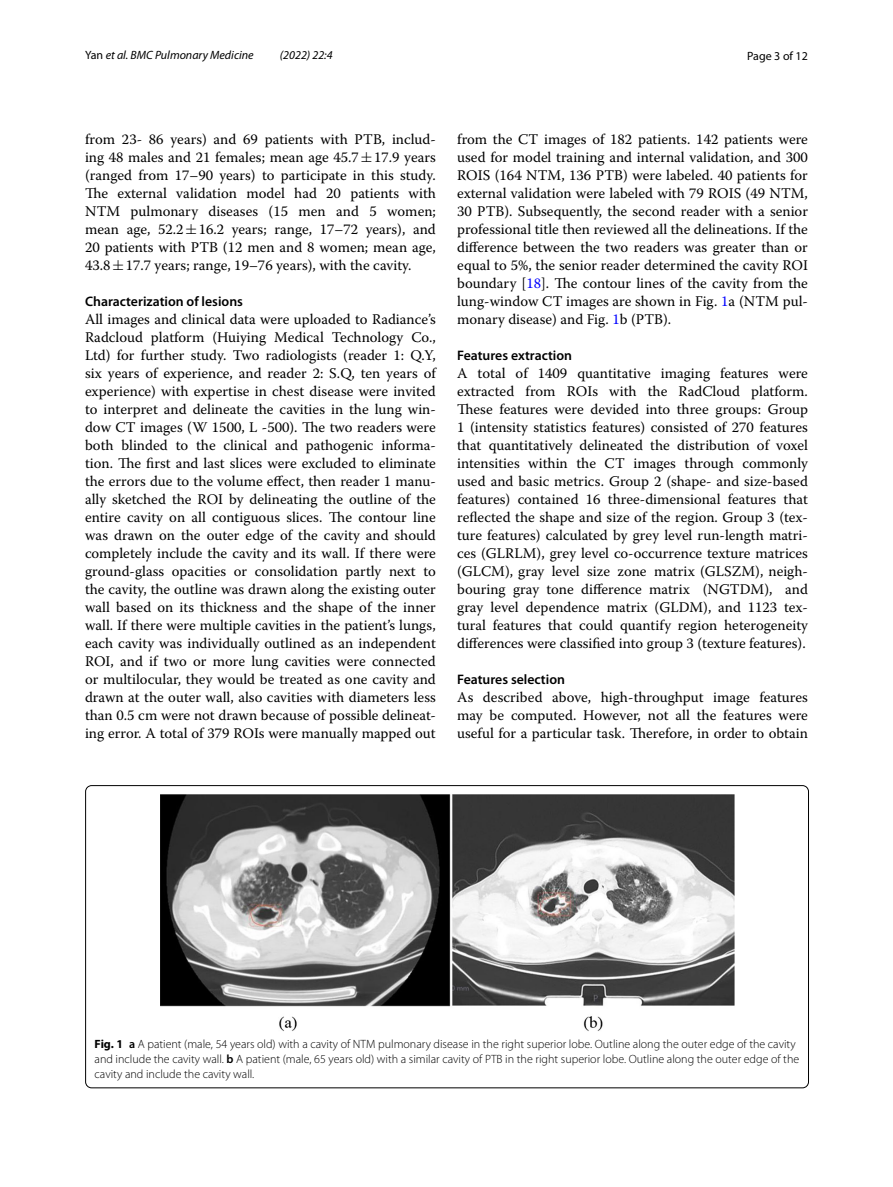
<style>
.page{position:relative;width:893px;height:1187px;background:#fff}
.page>*{position:absolute;margin:0;border:0;box-sizing:border-box;transform-origin:0 0}
.t1{font:14.7px/18px "Warnock Pro";color:#000;text-align:justify}
.t2{font:600 13.8px "Myriad Pro";color:#000}
.t3{font:300 12px/15px "Myriad Pro";color:#000}
.t4{font:italic 12px "Myriad Pro";color:#000}
.t5{font:12px "Myriad Pro";color:#000}
.s1{font-style:normal}
.s2{font-family:"MTSY"}
.s3{color:#00f}
.s4{font-weight:700}
.s5{font-weight:600}
</style>
<div class="page">
<img style="left:160px;top:794px;width:574px;height:237px">
<p class="t4" style="left:85px;top:48px;width:170px"><span class="s1">Yan</span> et al. BMC Pulmonary Medicine</p>
<p class="t4" style="left:280px;top:48px;width:54px">(2022) 22:4</p>
<p class="t5" style="left:747px;top:48px;width:62px">Page 3 of 12</p>
<p class="t1" style="left:85px;top:130px;width:352px">from 23- 86 years) and 69 patients with PTB, includ&shy;ing 48 males and 21 females; mean age 45.7<span class="s2">±</span>17.9 years (ranged from 17–90 years) to participate in this study.<br>The external validation model had 20 patients with NTM pulmonary diseases (15 men and 5 women; mean age, 52.2<span class="s2">±</span>16.2 years; range, 17–72 years), and 20 patients with PTB (12 men and 8 women; mean age, 43.8<span class="s2">±</span>17.7 years; range, 19–76 years), with the cavity.</p>
<p class="t2" style="left:85px;top:292px;width:159px">Characterization of lesions</p>
<p class="t1" style="left:85px;top:310px;width:352px">All images and clinical data were uploaded to Radiance’s Radcloud platform (Huiying Medical Technology Co., Ltd) for further study. Two radiologists (reader 1: Q.Y, six years of experience, and reader 2: S.Q, ten years of experience) with expertise in chest disease were invited to interpret and delineate the cavities in the lung win&shy;dow CT images (W 1500, L -500). The two readers were both blinded to the clinical and pathogenic informa&shy;tion. The first and last slices were excluded to eliminate the errors due to the volume effect, then reader 1 manu&shy;ally sketched the ROI by delineating the outline of the entire cavity on all contiguous slices. The contour line was drawn on the outer edge of the cavity and should completely include the cavity and its wall. If there were ground-glass opacities or consolidation partly next to the cavity, the outline was drawn along the existing outer wall based on its thickness and the shape of the inner wall. If there were multiple cavities in the patient’s lungs, each cavity was individually outlined as an independent ROI, and if two or more lung cavities were connected or multilocular, they would be treated as one cavity and drawn at the outer wall, also cavities with diameters less than 0.5 cm were not drawn because of possible delineat&shy;ing error. A total of 379 ROIs were manually mapped out</p>
<p class="t1" style="left:457px;top:130px;width:352px">from the CT images of 182 patients. 142 patients were used for model training and internal validation, and 300<br>ROIS (164 NTM, 136 PTB) were labeled. 40 patients for external validation were labeled with 79 ROIS (49 NTM, 30 PTB). Subsequently, the second reader with a senior professional title then reviewed all the delineations. If the difference between the two readers was greater than or equal to 5%, the senior reader determined the cavity ROI boundary [<span class="s3">18</span>]. The contour lines of the cavity from the lung-window CT images are shown in Fig. <span class="s3">1</span>a (NTM pul&shy;monary disease) and Fig. <span class="s3">1</span>b (PTB).</p>
<p class="t2" style="left:457px;top:346px;width:117px">Features extraction</p>
<p class="t1" style="left:457px;top:364px;width:352px">A total of 1409 quantitative imaging features were extracted from ROIs with the RadCloud platform.<br>These features were devided into three groups: Group 1 (intensity statistics features) consisted of 270 features that quantitatively delineated the distribution of voxel intensities within the CT images through commonly used and basic metrics. Group 2 (shape- and size-based features) contained 16 three-dimensional features that reflected the shape and size of the region. Group 3 (tex&shy;ture features) calculated by grey level run-length matri&shy;ces (GLRLM), grey level co-occurrence texture matrices (GLCM), gray level size zone matrix (GLSZM), neigh&shy;bouring gray tone difference matrix (NGTDM), and gray level dependence matrix (GLDM), and 1123 tex&shy;tural features that could quantify region heterogeneity differences were classified into group 3 (texture features).</p>
<p class="t2" style="left:457px;top:670px;width:109px">Features selection</p>
<p class="t1" style="left:457px;top:688px;width:352px">As described above, high-throughput image features may be computed. However, not all the features were useful for a particular task. Therefore, in order to obtain</p>
<p class="t3" style="left:95px;top:1036px;width:706px"><span class="s4">Fig. 1</span> <span class="s5">a</span> A patient (male, 54 years old) with a cavity of NTM pulmonary disease in the right superior lobe. Outline along the outer edge of the cavity and include the cavity wall. <span class="s5">b</span> A patient (male, 65 years old) with a similar cavity of PTB in the right superior lobe. Outline along the outer edge of the cavity and include the cavity wall.</p>
</div>
